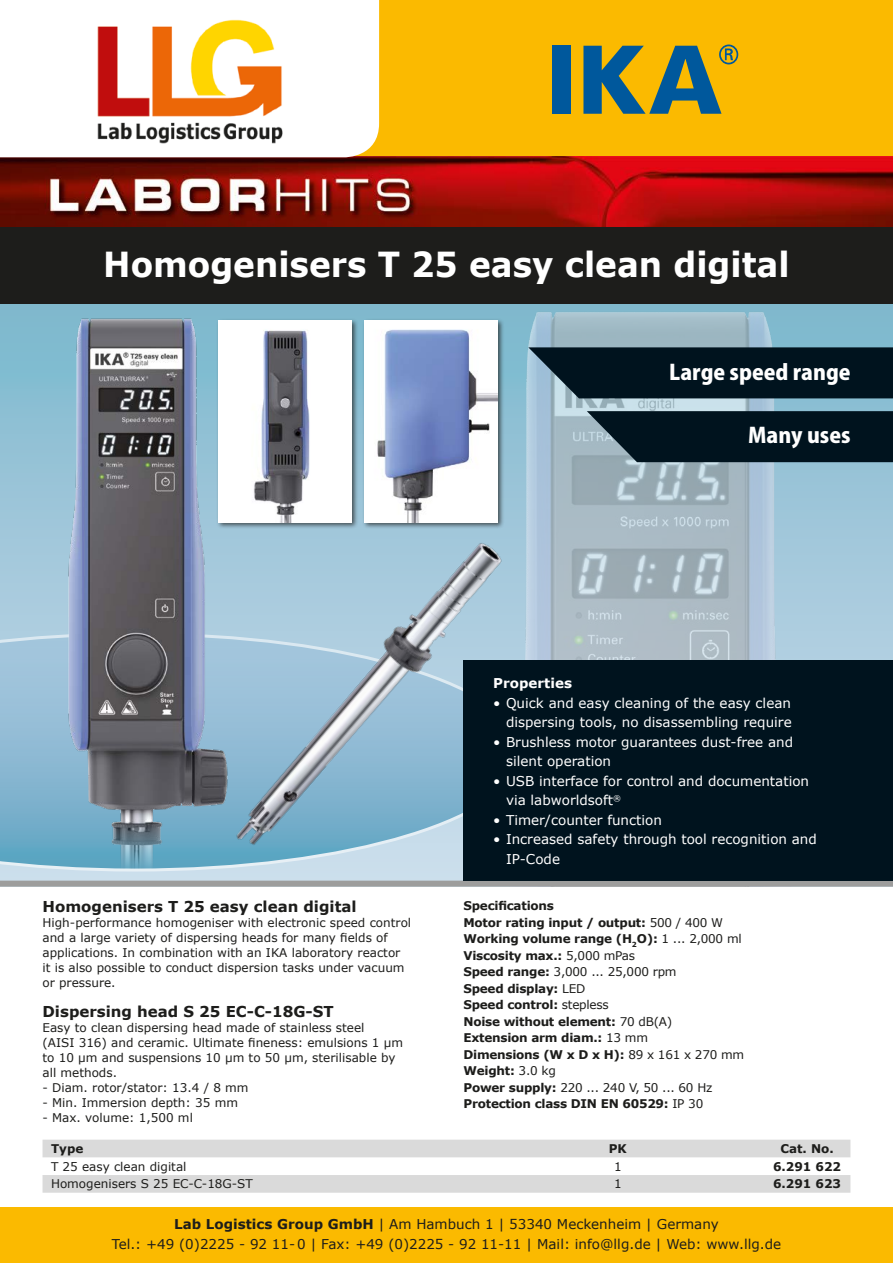
<style>
.page{position:relative;width:893px;height:1263px;background:#fff}
.page>*{position:absolute;margin:0;border:0;box-sizing:border-box;transform-origin:0 0}
.t1{font:700 34.5px "Verdana";color:#fff;scale:.95 1}
.t2{font:800 21px "Koz Go Pro";color:#fff}
.t3{font:700 15px "Verdana";color:#1d1d1b}
.t4{font:13.5px/19.5px "Verdana";color:#fff}
.t5{font:13.5px/20px "Verdana";color:#1d1d1b;text-align:center}
.t6{font:700 13.5px "Verdana";color:#fff}
.t7{font:12px/15px "Verdana";color:#1d1d1b}
.t8{font:700 12px/16.5px "Verdana";letter-spacing:-.02em;color:#1d1d1b}
.s1{font-weight:400}
.s2{font-weight:700}
</style>
<div class="page">
<div style="left:0;top:0;width:893px;height:157px;background:#fbba00"></div>
<div style="left:0;top:1208px;width:893px;height:55px;background:#fbba00"></div>
<img style="left:0;top:156px;width:893px;height:71px">
<div style="left:0;top:0;width:379px;height:157px;background:#fff"></div>
<img style="left:89px;top:12px;width:201px;height:140px">
<img style="left:368px;top:304px;width:525px;height:356px">
<svg style="left:43px;top:1140px;width:807px;height:53px"></svg>
<div style="left:0;top:227px;width:893px;height:77px;background:#1d1d1b"></div>
<div style="left:0;top:881px;width:893px;height:6px;background:#9d9d9c"></div>
<svg style="left:528px;top:347px;width:365px;height:51px;background:#0c202c"></svg>
<svg style="left:587px;top:411px;width:306px;height:51px;background:#0e212c"></svg>
<div style="left:553px;top:46px;width:18px;height:68px;background:#00589c"></div>
<svg style="left:583px;top:45px;width:155px;height:69px"></svg>
<img style="left:0;top:307px;width:268px;height:561px">
<div style="left:216px;top:318px;width:142px;height:211px;background:#1d1d1b;opacity:.7"></div>
<img style="left:219px;top:320px;width:133px;height:175px">
<div style="left:463px;top:660px;width:430px;height:221px;background:#00131e"></div>
<div style="left:362px;top:318px;width:142px;height:211px;background:#1d1d1b;opacity:.7"></div>
<img style="left:365px;top:320px;width:133px;height:175px">
<img style="left:198px;top:495px;width:354px;height:386px">
<h1 class="t1" style="left:103px;top:240px;width:724px">Homogenisers T 25 easy clean digital</h1>
<h2 class="t2" style="left:669px;top:359px;width:183px">Large speed range</h2>
<h2 class="t2" style="left:748px;top:421px;width:104px">Many uses</h2>
<p class="t3" style="left:43px;top:896px;width:316px">Homogenisers T 25 easy clean digital</p>
<p class="t7" style="left:43px;top:915px;width:370px">High-performance homogeniser with electronic speed control and a large variety of dispersing heads for many fields of applications. In combination with an IKA laboratory reactor it is also possible to conduct dispersion tasks under vacuum or pressure.</p>
<p class="t3" style="left:43px;top:1001px;width:293px">Dispersing head S 25 EC-C-18G-ST</p>
<p class="t7" style="left:43px;top:1020px;width:362px">Easy to clean dispersing head made of stainless steel<br>(AISI 316) and ceramic. Ultimate fineness: emulsions 1 μm to 10 μm and suspensions 10 μm to 50 μm, sterilisable by all methods.</p>
<p class="t7" style="left:43px;top:1080px;width:208px">- Diam. rotor/stator: 13.4 / 8 mm</p>
<p class="t7" style="left:43px;top:1095px;width:197px">- Min. Immersion depth: 35 mm</p>
<p class="t7" style="left:43px;top:1110px;width:152px">- Max. volume: 1,500 ml</p>
<p class="t6" style="left:493px;top:674px;width:80px">Properties</p>
<p class="t4" style="left:493px;top:693px;width:300px;text-align:right">• Quick and easy cleaning of the easy clean dispersing tools, no disassembling require</p>
<p class="t4" style="left:506px;top:732px;width:289px;text-indent:-13px">• Brushless motor guarantees dust-free and silent operation</p>
<p class="t4" style="left:506px;top:771px;width:305px;text-indent:-13px">• USB interface for control and documentation via labworldsoft<sup>®</sup></p>
<p class="t4" style="left:493px;top:810px;width:170px">• Timer/counter function</p>
<p class="t4" style="left:506px;top:829px;width:312px;text-indent:-13px">• Increased safety through tool recognition and<br>IP-Code</p>
<p class="t8" style="left:463px;top:897px;width:282px">Specifications<br>Motor rating input / output: <span class="s1">500 / 400 W<br></span>Working volume range (H<sub>2</sub>O): <span class="s1">1 ... 2,000 ml<br></span>Viscosity max.: <span class="s1">5,000 mPas<br></span>Speed range: <span class="s1">3,000 ... 25,000 rpm<br></span>Speed display: <span class="s1">LED<br></span>Speed control: <span class="s1">stepless<br></span>Noise without element: <span class="s1">70 dB(A)<br></span>Extension arm diam.: <span class="s1">13 mm<br></span>Dimensions (W x D x H): <span class="s1">89 x 161 x 270 mm<br></span>Weight: <span class="s1">3.0 kg<br></span>Power supply: <span class="s1">220 ... 240 V, 50 ... 60 Hz<br></span>Protection class DIN EN 60529: <span class="s1">IP 30</span></p>
<p class="t8" style="left:51px;top:1140px;width:34px">Type</p>
<p class="t8" style="left:609px;top:1140px;width:20px">PK</p>
<p class="t8" style="left:780px;top:1140px;width:55px">Cat. No.</p>
<p class="t7" style="left:51px;top:1159px;width:137px">T 25 easy clean digital</p>
<p class="t7" style="left:614px;top:1159px;width:9px">1</p>
<p class="t8" style="left:773px;top:1158px;width:70px">6.291 622</p>
<p class="t7" style="left:51px;top:1176px;width:203px">Homogenisers S 25 EC-C-18G-ST</p>
<p class="t7" style="left:614px;top:1176px;width:9px">1</p>
<p class="t8" style="left:773px;top:1175px;width:70px">6.291 623</p>
<p class="t5" style="left:112px;top:1213px;width:671px"><span class="s2">Lab Logistics Group GmbH</span> | Am Hambuch 1 | 53340 Meckenheim | Germany<br>Tel.: +49 (0)2225 - 92 11-0 | Fax: +49 (0)2225 - 92 11-11 | Mail: info@llg.de | Web: www.llg.de</p>
</div>
